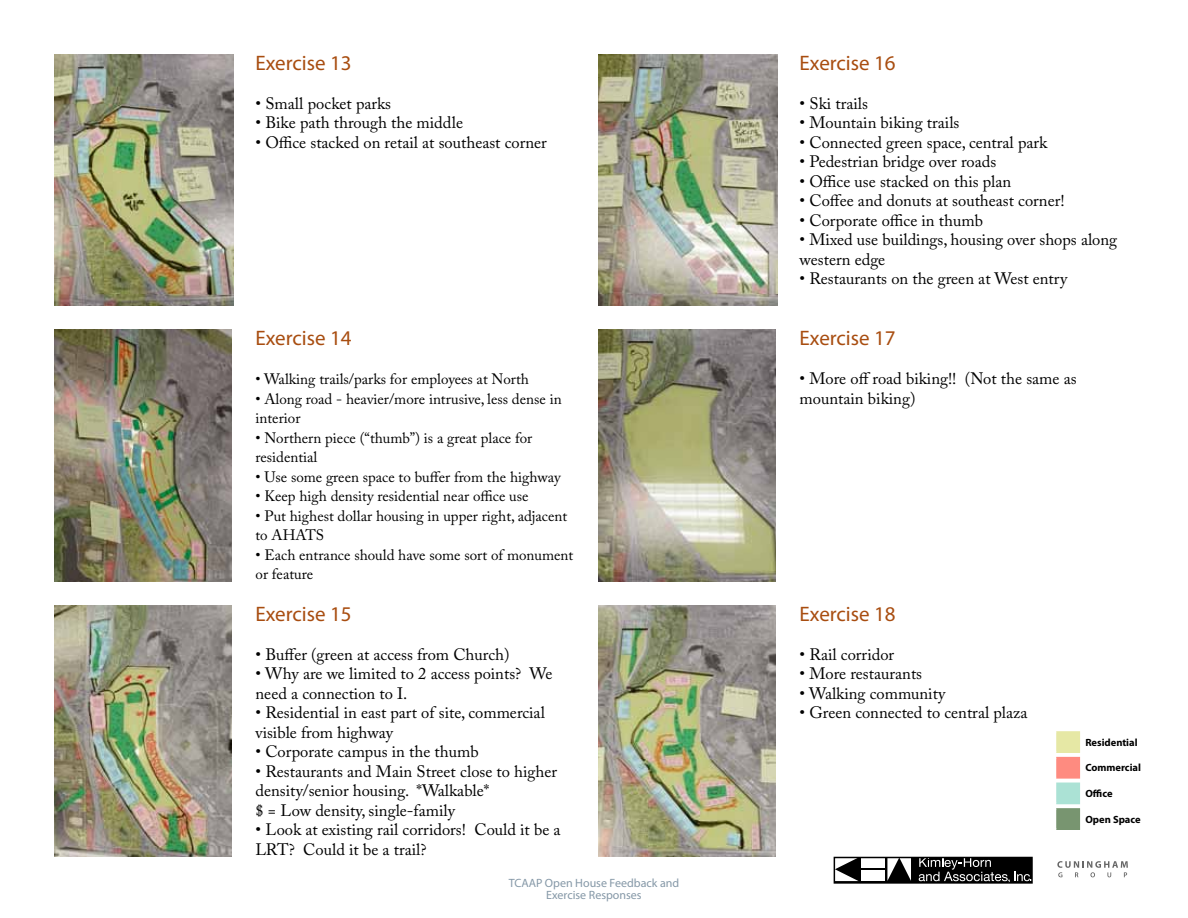
<style>
.page{position:relative;width:1188px;height:918px;background:#fff}
.page>*{position:absolute;margin:0;border:0;box-sizing:border-box;transform-origin:0 0}
.t1{font:21px "Myriad Pro";color:#a84d10}
.t2{font:16.5px/19.5px "Adobe Caslon Pro";color:#000}
.t3{font:15px/19.5px "Adobe Caslon Pro";color:#000}
.t4{font:12px/12px "Myriad Pro";color:#8598a7;text-align:center}
.t5{font:700 10.5px "Myriad Pro";color:#000}
</style>
<div class="page">
<svg style="left:1057px;top:861px;width:71px;height:16px"></svg>
<div style="left:834px;top:857px;width:198px;height:26px;background:#000"></div>
<svg style="left:837px;top:860px;width:22px;height:21px"></svg>
<div style="left:861px;top:857px;width:24px;height:11px;background:#fff"></div>
<div style="left:861px;top:871px;width:24px;height:10px;background:#fff"></div>
<svg style="left:887px;top:860px;width:24px;height:21px"></svg>
<svg style="left:919px;top:860px;width:111px;height:21px"></svg>
<div style="left:834px;top:857px;width:199px;height:27px;border:2px solid #000"></div>
<img style="left:54px;top:54px;width:180px;height:252px">
<img style="left:54px;top:605px;width:178px;height:252px">
<img style="left:54px;top:330px;width:178px;height:251px">
<img style="left:598px;top:54px;width:180px;height:252px">
<img style="left:598px;top:605px;width:178px;height:252px">
<img style="left:598px;top:330px;width:178px;height:251px">
<div style="left:1057px;top:732px;width:22px;height:20px;background:#e6e8a5"></div>
<div style="left:1057px;top:809px;width:22px;height:20px;background:#789570"></div>
<hr style="left:1056px;top:731px;width:24px;height:2px;background:#e6e8a5">
<svg style="left:1056px;top:733px;width:1px;height:18px"></svg>
<svg style="left:1079px;top:733px;width:1px;height:18px"></svg>
<hr style="left:1056px;top:751px;width:24px;height:2px;background:#e6e8a5">
<svg style="left:1056px;top:757px;width:24px;height:20px"></svg>
<hr style="left:1056px;top:777px;width:24px;height:2px;background:#fe8b80">
<svg style="left:1056px;top:783px;width:24px;height:21px"></svg>
<hr style="left:1056px;top:808px;width:24px;height:2px;background:#789570">
<svg style="left:1056px;top:810px;width:1px;height:18px"></svg>
<svg style="left:1079px;top:810px;width:1px;height:18px"></svg>
<hr style="left:1056px;top:828px;width:24px;height:2px;background:#789570">
<p class="t1" style="left:256px;top:50px;width:98px">Exercise 13</p>
<p class="t2" style="left:256px;top:93px;width:137px">• Small pocket parks</p>
<p class="t2" style="left:256px;top:113px;width:209px">• Bike path through the middle</p>
<p class="t2" style="left:256px;top:132px;width:293px">• Office stacked on retail at southeast corner</p>
<p class="t1" style="left:256px;top:325px;width:98px">Exercise 14</p>
<p class="t3" style="left:256px;top:369px;width:275px">• Walking trails/parks for employees at North</p>
<p class="t3" style="left:256px;top:389px;width:308px">• Along road - heavier/more intrusive, less dense in interior</p>
<p class="t3" style="left:256px;top:428px;width:278px">• Northern piece (“thumb”) is a great place for residential</p>
<p class="t3" style="left:256px;top:467px;width:307px">• Use some green space to buffer from the highway</p>
<p class="t3" style="left:256px;top:486px;width:274px">• Keep high density residential near office use</p>
<p class="t3" style="left:256px;top:506px;width:313px">• Put highest dollar housing in upper right, adjacent to AHATS</p>
<p class="t3" style="left:256px;top:545px;width:319px">• Each entrance should have some sort of monument or feature</p>
<p class="t1" style="left:256px;top:601px;width:98px">Exercise 15</p>
<p class="t2" style="left:256px;top:645px;width:256px">• Buffer (green at access from Church)</p>
<p class="t2" style="left:256px;top:664px;width:298px">• Why are we limited to 2 access points? We need a connection to I.</p>
<p class="t2" style="left:256px;top:703px;width:291px">• Residential in east part of site, commercial visible from highway</p>
<p class="t2" style="left:256px;top:742px;width:225px">• Corporate campus in the thumb</p>
<p class="t2" style="left:256px;top:762px;width:303px">• Restaurants and Main Street close to higher density/senior housing. *Walkable*<br>$ = Low density, single-family</p>
<p class="t2" style="left:256px;top:820px;width:307px">• Look at existing rail corridors! Could it be a<br>LRT? Could it be a trail?</p>
<p class="t4" style="left:509px;top:876px;width:172px">TCAAP Open House Feedback and<br>Exercise Responses</p>
<p class="t1" style="left:800px;top:50px;width:98px">Exercise 16</p>
<p class="t2" style="left:800px;top:93px;width:70px">• Ski trails</p>
<p class="t2" style="left:800px;top:113px;width:161px">• Mountain biking trails</p>
<p class="t2" style="left:800px;top:132px;width:249px">• Connected green space, central park</p>
<p class="t2" style="left:800px;top:152px;width:198px">• Pedestrian bridge over roads</p>
<p class="t2" style="left:800px;top:171px;width:213px">• Office use stacked on this plan</p>
<p class="t2" style="left:800px;top:191px;width:266px">• Coffee and donuts at southeast corner!</p>
<p class="t2" style="left:800px;top:210px;width:185px">• Corporate office in thumb</p>
<p class="t2" style="left:800px;top:230px;width:319px">• Mixed use buildings, housing over shops along western edge</p>
<p class="t2" style="left:800px;top:269px;width:269px">• Restaurants on the green at West entry</p>
<p class="t1" style="left:800px;top:325px;width:98px">Exercise 17</p>
<p class="t2" style="left:800px;top:369px;width:279px">• More off road biking!! (Not the same as mountain biking)</p>
<p class="t1" style="left:800px;top:601px;width:98px">Exercise 18</p>
<p class="t2" style="left:800px;top:645px;width:96px">• Rail corridor</p>
<p class="t2" style="left:800px;top:664px;width:124px">• More restaurants</p>
<p class="t2" style="left:800px;top:684px;width:147px">• Walking community</p>
<p class="t2" style="left:800px;top:703px;width:229px">• Green connected to central plaza</p>
<p class="t5" style="left:1085px;top:735px;width:54px">Residential</p>
<p class="t5" style="left:1085px;top:761px;width:57px">Commercial</p>
<p class="t5" style="left:1085px;top:787px;width:29px">Office</p>
<p class="t5" style="left:1085px;top:812px;width:57px">Open Space</p>
</div>
